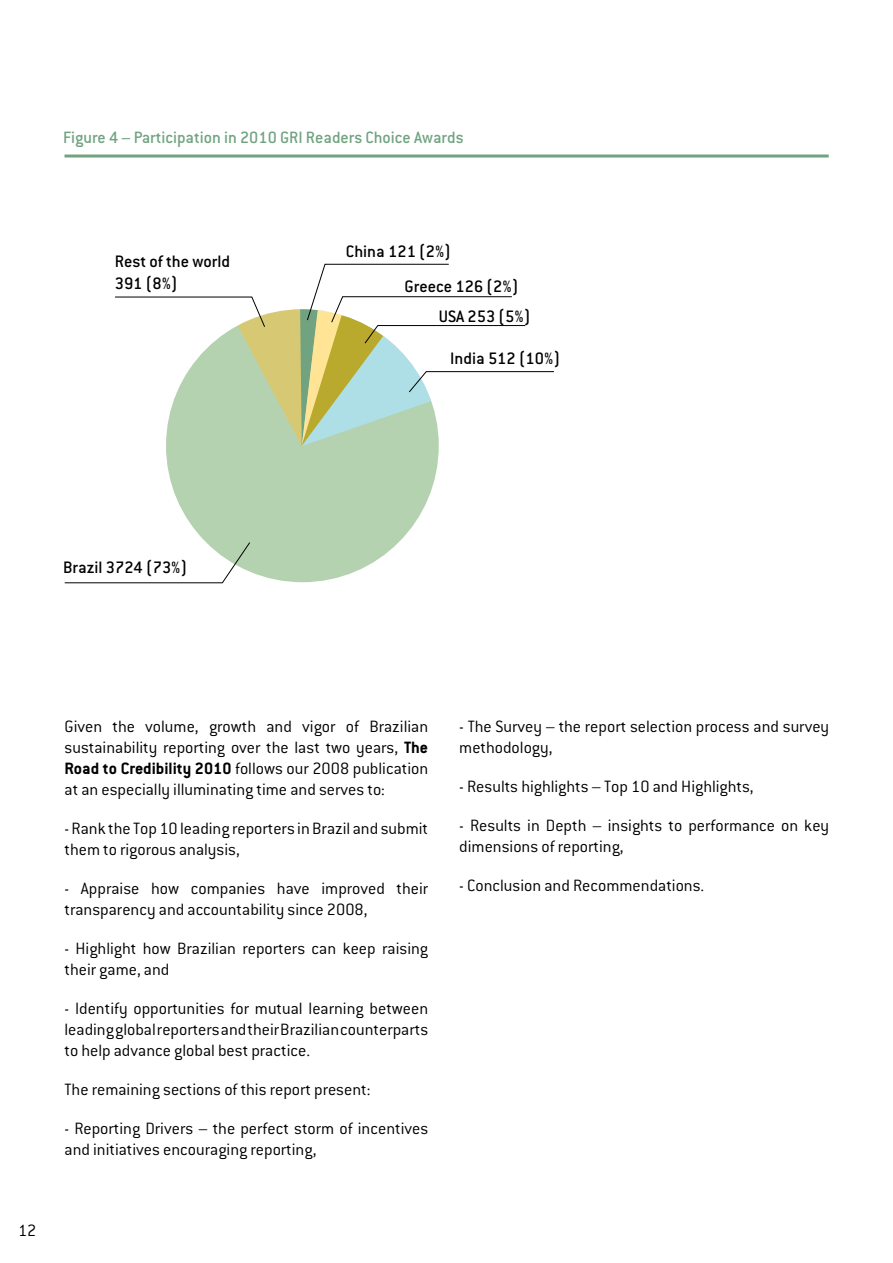
<style>
.page{position:relative;width:893px;height:1263px;background:#fff}
.page>*{position:absolute;margin:0;border:0;box-sizing:border-box;transform-origin:0 0}
.t1{font:500 18.15px/21.9px "Conduit ITC";color:#000}
.t2{font:300 18px/21px "Conduit ITC";color:#000}
.t3{font:500 18px "Conduit ITC";color:#71a381}
.s1{font-weight:700}
</style>
<div class="page">
<hr style="left:64px;top:155px;width:765px;height:3px;background:#71a381">
<div style="left:164px;top:307px;width:277px;height:277px;background:#b5d2b0;border-radius:50%"></div>
<svg style="left:115px;top:263px;width:439px;height:183px"></svg>
<svg style="left:64px;top:541px;width:187px;height:43px"></svg>
<p class="t3" style="left:63px;top:127px;width:402px">Figure 4 – Participation in 2010 GRI Readers Choice Awards</p>
<p class="t1" style="left:115px;top:250px;width:117px">Rest of the world<br>391 (8%)</p>
<p class="t1" style="left:346px;top:240px;width:106px">China 121 (2%)</p>
<p class="t1" style="left:404px;top:276px;width:115px">Greece 126 (2%)</p>
<p class="t1" style="left:439px;top:306px;width:93px">USA 253 (5%)</p>
<p class="t1" style="left:450px;top:347px;width:111px">India 512 (10%)</p>
<p class="t1" style="left:63px;top:556px;width:126px">Brazil 3724 (73%)</p>
<p class="t2" style="left:18px;top:1220px;width:20px">12</p>
<p class="t2" style="left:64px;top:716px;width:365px;text-align:justify">Given the volume, growth and vigor of Brazilian sustainability reporting over the last two years, <span class="s1">The Road to Credibility 2010</span> follows our 2008 publication at an especially illuminating time and serves to:</p>
<p class="t2" style="left:64px;top:818px;width:365px">- Rank the Top 10 leading reporters in Brazil and submit them to rigorous analysis,</p>
<p class="t2" style="left:64px;top:878px;width:365px">- Appraise how companies have improved their transparency and accountability since 2008,</p>
<p class="t2" style="left:64px;top:938px;width:365px">- Highlight how Brazilian reporters can keep raising their game, and</p>
<p class="t2" style="left:64px;top:998px;width:365px;text-align:justify">- Identify opportunities for mutual learning between leading global reporters and their Brazilian counterparts to help advance global best practice.</p>
<p class="t2" style="left:64px;top:1079px;width:308px">The remaining sections of this report present:</p>
<p class="t2" style="left:64px;top:1118px;width:365px">- Reporting Drivers – the perfect storm of incentives and initiatives encouraging reporting,</p>
<p class="t2" style="left:459px;top:716px;width:371px">- The Survey – the report selection process and survey methodology,</p>
<p class="t2" style="left:459px;top:776px;width:296px">- Results highlights – Top 10 and Highlights,</p>
<p class="t2" style="left:459px;top:815px;width:371px">- Results in Depth – insights to performance on key dimensions of reporting,</p>
<p class="t2" style="left:459px;top:875px;width:247px">- Conclusion and Recommendations.</p>
</div>
